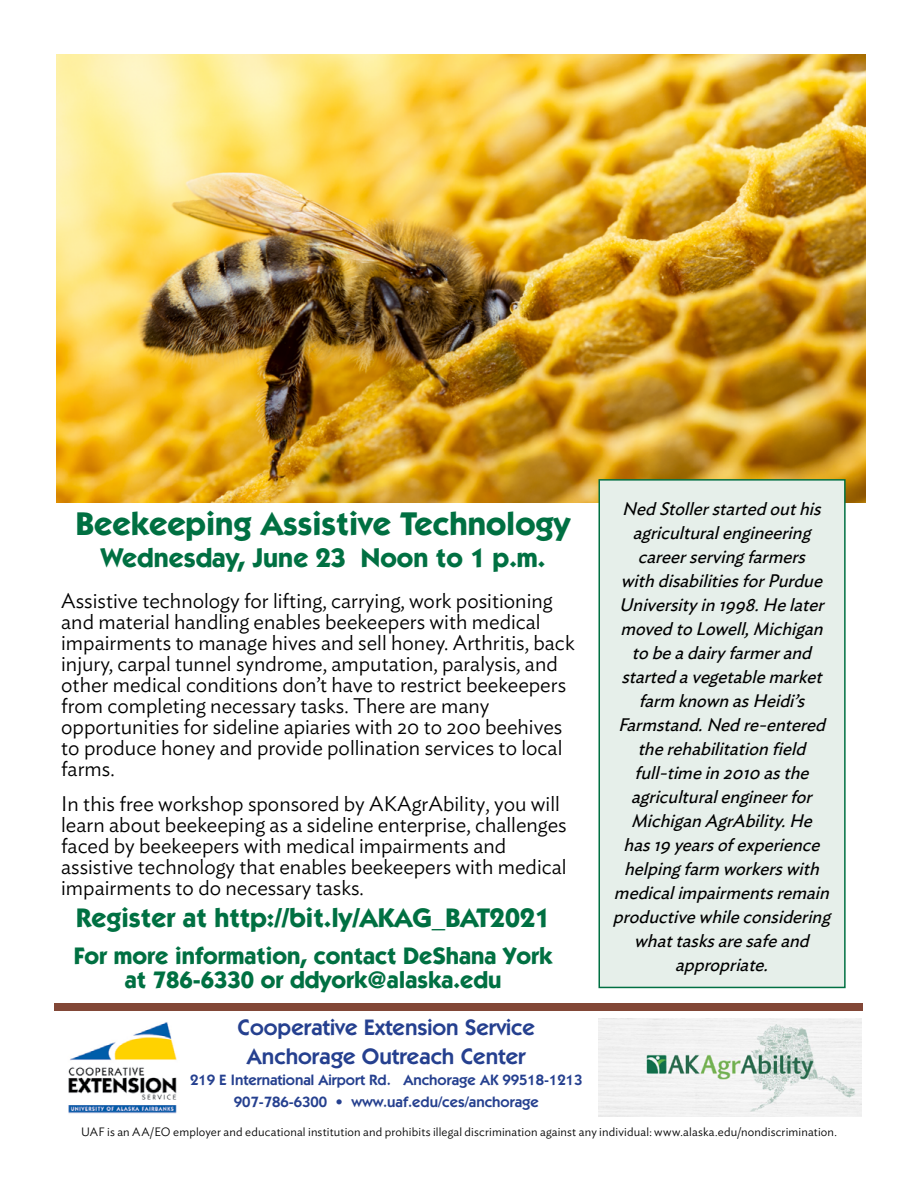
<style>
.page{position:relative;width:918px;height:1188px;background:#fff}
.page>*{position:absolute;margin:0;border:0;box-sizing:border-box;transform-origin:0 0}
.t1{font:700 33px "ITC Kabel Std";color:#007042}
.t2{font:700 27px "ITC Kabel Std";color:#007042}
.t3{font:700 24px/24px "ITC Kabel Std";color:#007042;text-align:center}
.t4{font:600 22.5px/28.8px "ITC Kabel Std";color:#25408f;text-align:center}
.t5{font:300 21px/21px "Ideal Sans";color:#000}
.t6{font:italic 18px/24px "Ideal Sans";color:#000;text-align:center}
.t7{font:600 15px/21.6px "ITC Kabel Std";color:#25408f;text-align:center}
.t8{font:300 12px "Ideal Sans";letter-spacing:.015em;color:#000}
</style>
<div class="page">
<img style="left:56px;top:54px;width:809px;height:448px">
<div style="left:598px;top:479px;width:248px;height:509px;background:#e6efea;border:2px solid #007042"></div>
<div style="left:55px;top:1004px;width:808px;height:7px;background:#824737"></div>
<img style="left:599px;top:1018px;width:262px;height:99px">
<img style="left:68px;top:1022px;width:109px;height:92px">
<h1 class="t1" style="left:76px;top:504px;width:496px">Beekeeping Assistive Technology</h1>
<p class="t2" style="left:101px;top:541px;width:446px">Wednesday, June 23 Noon to 1 p.m.</p>
<p class="t5" style="left:61px;top:588px;width:515px">Assistive technology for lifting, carrying, work positioning and material handling enables beekeepers with medical impairments to manage hives and sell honey. Arthritis, back injury, carpal tunnel syndrome, amputation, paralysis, and other medical conditions don’t have to restrict beekeepers from completing necessary tasks. There are many opportunities for sideline apiaries with 20 to 200 beehives to produce honey and provide pollination services to local farms.</p>
<p class="t5" style="left:61px;top:792px;width:507px">In this free workshop sponsored by AKAgrAbility, you will learn about beekeeping as a sideline enterprise, challenges faced by beekeepers with medical impairments and assistive technology that enables beekeepers with medical impairments to do necessary tasks.</p>
<p class="t2" style="left:76px;top:901px;width:475px">Register at http://bit.ly/AKAG_BAT2021</p>
<p class="t3" style="left:74px;top:944px;width:480px">For more information, contact DeShana York at 786-6330 or ddyork@alaska.edu</p>
<p class="t4" style="left:238px;top:1013px;width:299px">Cooperative Extension Service<br>Anchorage Outreach Center</p>
<p class="t7" style="left:190px;top:1070px;width:394px">219 E International Airport Rd. Anchorage AK 99518-1213<br>907-786-6300 • www.uaf.edu/ces/anchorage</p>
<p class="t6" style="left:613px;top:495px;width:224px">NedStollerstartedouthis agriculturalengineering careerservingfarmers withdisabilitiesforPurdue<br>Universityin1998.Helater movedtoLowell,Michigan tobeadairyfarmerand startedavegetablemarket farm knownasHeidi’s<br>Farmstand.Nedre-entered therehabilitationfield full-timein2010 asthe agriculturalengineerfor<br>MichiganAgrAbility.He has19yearsofexperience helpingfarm workerswith medicalimpairmentsremain productivewhileconsidering whattasksaresafeand appropriate.</p>
<p class="t8" style="left:81px;top:1123px;width:757px">UAF is an AA/EO employer and educational institution and prohibits illegal discrimination against any individual: www.alaska.edu/nondiscrimination.</p>
</div>
